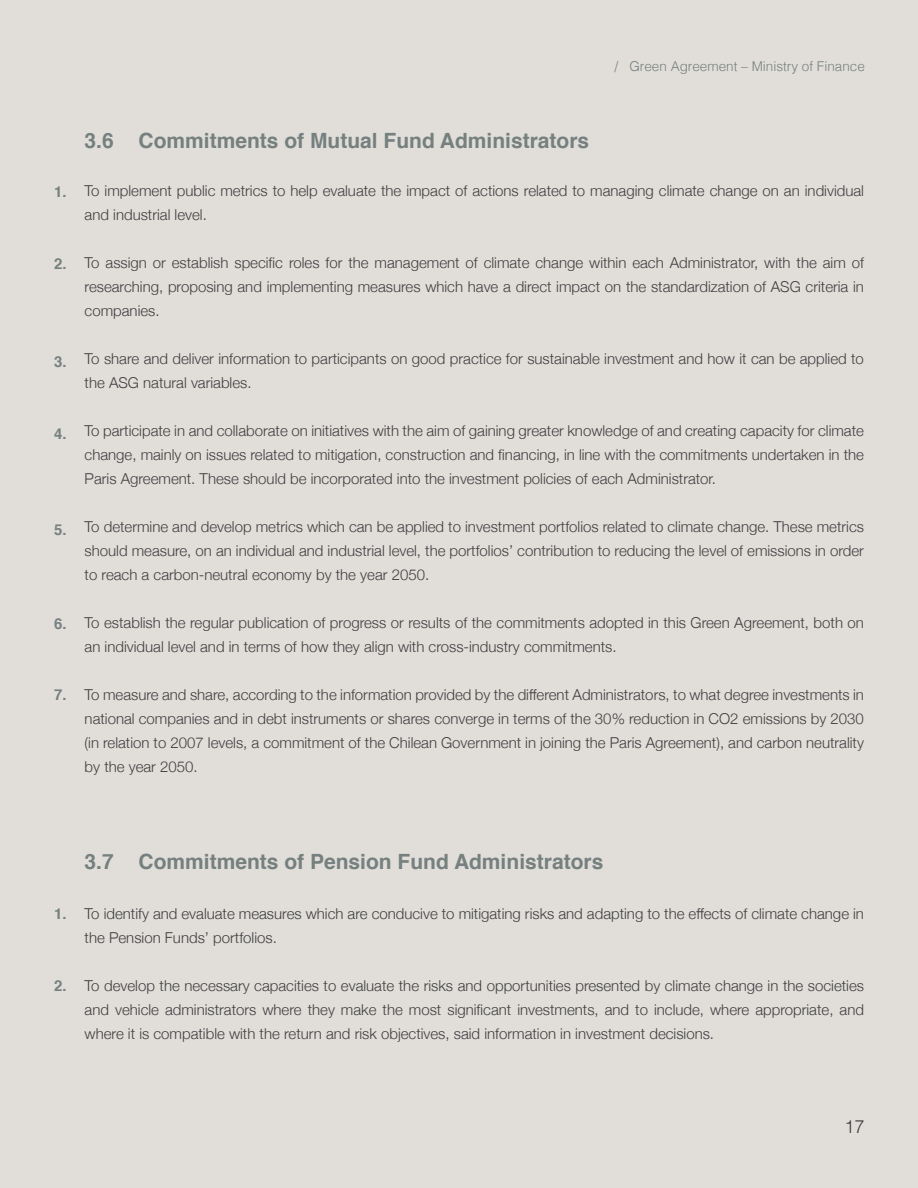
<style>
.page{position:relative;width:918px;height:1188px;background:#e1deda}
.page>*{position:absolute;margin:0;border:0;box-sizing:border-box;transform-origin:0 0}
.t1{font:700 21px "Helvetica";color:#75807f}
.t2{font:300 18px "Helvetica";color:#3f3f40}
.t3{font:300 15px/24px "Helvetica Neue";color:#3f3f40;text-align:justify}
.t4{font:700 15px "Helvetica";color:#75807f}
.t5{font:300 13.5px "Helvetica";color:#75807f}
</style>
<div class="page">
<p class="t5" style="left:614px;top:54px;width:252px">/ Green Agreement – Ministry of Finance</p>
<p class="t4" style="left:54px;top:179px;width:14px">1.</p>
<p class="t4" style="left:54px;top:252px;width:14px">2.</p>
<p class="t4" style="left:54px;top:349px;width:14px">3.</p>
<p class="t4" style="left:54px;top:422px;width:14px">4.</p>
<p class="t4" style="left:54px;top:517px;width:14px">5.</p>
<p class="t4" style="left:54px;top:612px;width:14px">6.</p>
<p class="t4" style="left:54px;top:683px;width:14px">7.</p>
<h1 class="t1" style="left:85px;top:124px;width:506px">3.6 Commitments of Mutual Fund Administrators</h1>
<p class="t3" style="left:85px;top:178px;width:781px">To implement public metrics to help evaluate the impact of actions related to managing climate change on an individual and industrial level.</p>
<p class="t3" style="left:85px;top:250px;width:781px">To assign or establish specific roles for the management of climate change within each Administrator, with the aim of researching, proposing and implementing measures which have a direct impact on the standardization of ASG criteria in companies.</p>
<p class="t3" style="left:85px;top:346px;width:781px">To share and deliver information to participants on good practice for sustainable investment and how it can be applied to the ASG natural variables.</p>
<p class="t3" style="left:85px;top:418px;width:781px">To participate in and collaborate on initiatives with the aim of gaining greater knowledge of and creating capacity for climate change, mainly on issues related to mitigation, construction and financing, in line with the commitments undertaken in the Paris Agreement. These should be incorporated into the investment policies of each Administrator.</p>
<p class="t3" style="left:85px;top:514px;width:781px">To determine and develop metrics which can be applied to investment portfolios related to climate change. These metrics should measure, on an individual and industrial level, the portfolios’ contribution to reducing the level of emissions in order to reach a carbon-neutral economy by the year 2050.</p>
<p class="t3" style="left:85px;top:610px;width:781px">To establish the regular publication of progress or results of the commitments adopted in this Green Agreement, both on an individual level and in terms of how they align with cross-industry commitments.</p>
<p class="t3" style="left:85px;top:682px;width:781px">To measure and share, according to the information provided by the different Administrators, to what degree investments in national companies and in debt instruments or shares converge in terms of the 30% reduction in CO2 emissions by 2030 (in relation to 2007 levels, a commitment of the Chilean Government in joining the Paris Agreement), and carbon neutrality by the year 2050.</p>
<p class="t4" style="left:54px;top:902px;width:14px">1.</p>
<p class="t4" style="left:54px;top:973px;width:14px">2.</p>
<h1 class="t1" style="left:85px;top:845px;width:520px">3.7 Commitments of Pension Fund Administrators</h1>
<p class="t3" style="left:85px;top:901px;width:781px">To identify and evaluate measures which are conducive to mitigating risks and adapting to the effects of climate change in the Pension Funds’ portfolios.</p>
<p class="t3" style="left:85px;top:973px;width:781px">To develop the necessary capacities to evaluate the risks and opportunities presented by climate change in the societies and vehicle administrators where they make the most significant investments, and to include, where appropriate, and where it is compatible with the return and risk objectives, said information in investment decisions.</p>
<p class="t2" style="left:844px;top:1112px;width:22px">17</p>
</div>
